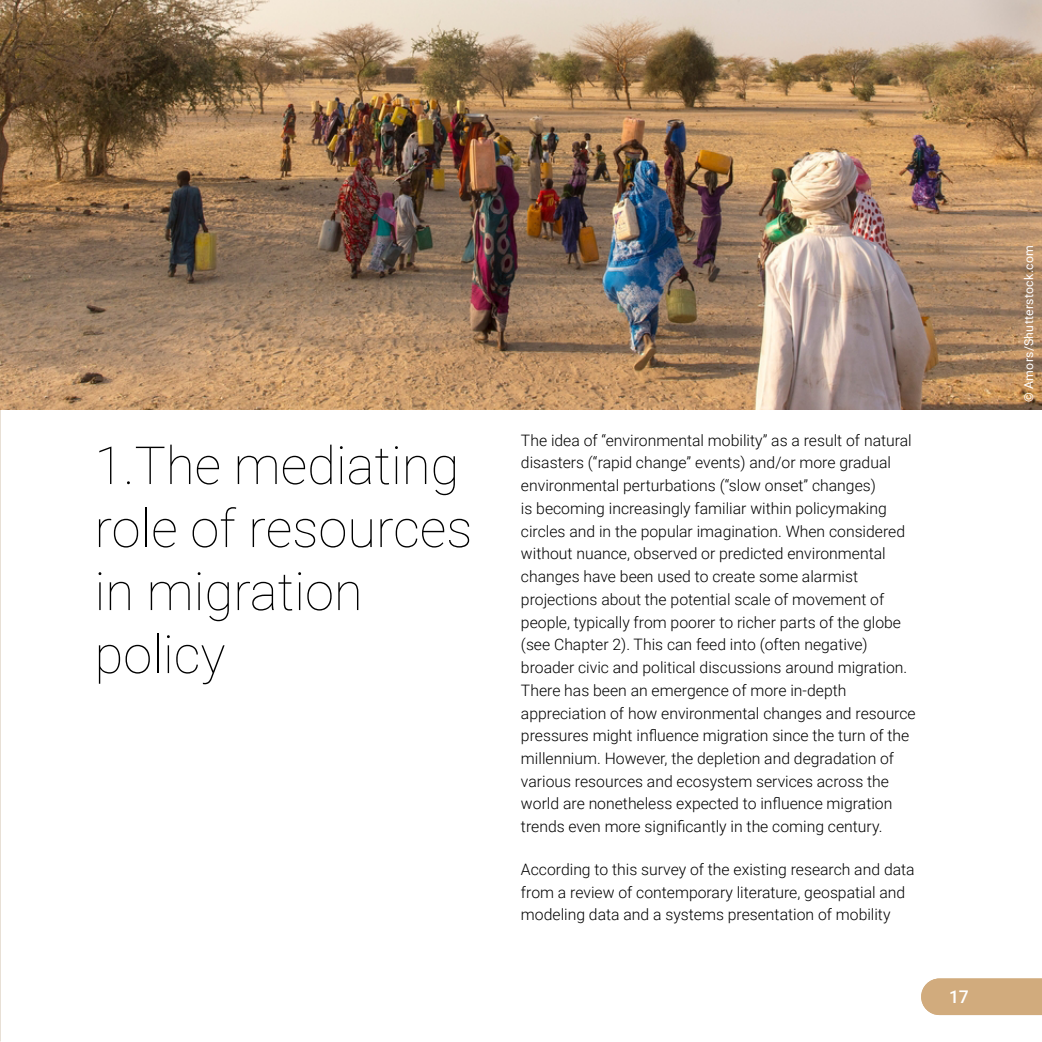
<style>
.page{position:relative;width:1042px;height:1042px;background:#fff}
.page>*{position:absolute;margin:0;border:0;box-sizing:border-box;transform-origin:0 0}
.t1{font:100 52.5px/63px "Roboto";color:#000}
.t2{font:500 17.5px "Roboto";color:#fff}
.t3{font:300 15.75px/22.8px "Roboto";color:#000}
.t4{font:12.25px "Roboto";letter-spacing:.025em;color:#fff}
</style>
<div class="page">
<div style="left:921px;top:978px;width:121px;height:37px;background:#d1ab7d"></div>
<img style="left:0;top:0;width:1042px;height:410px">
<h1 class="t1" style="left:94px;top:432px;width:379px">1.The mediating role of resources in migration policy</h1>
<p class="t3" style="left:521px;top:428px;width:396px">The idea of “environmental mobility” as a result of natural disasters (“rapid change” events) and/or more gradual environmental perturbations (“slow onset” changes)<br>is becoming increasingly familiar within policymaking circles and in the popular imagination. When considered without nuance, observed or predicted environmental changes have been used to create some alarmist projections about the potential scale of movement of people, typically from poorer to richer parts of the globe (see Chapter 2). This can feed into (often negative) broader civic and political discussions around migration.<br>There has been an emergence of more in-depth appreciation of how environmental changes and resource pressures might influence migration since the turn of the millennium. However, the depletion and degradation of various resources and ecosystem services across the world are nonetheless expected to influence migration trends even more significantly in the coming century.</p>
<p class="t3" style="left:521px;top:857px;width:395px">According to this survey of the existing research and data from a review of contemporary literature, geospatial and modeling data and a systems presentation of mobility</p>
<p class="t2" style="left:949px;top:984px;width:21px">17</p>
<p class="t4" style="left:1020px;top:402px;width:158px;rotate:-90deg">© Amors/Shutterstock.com</p>
</div>
